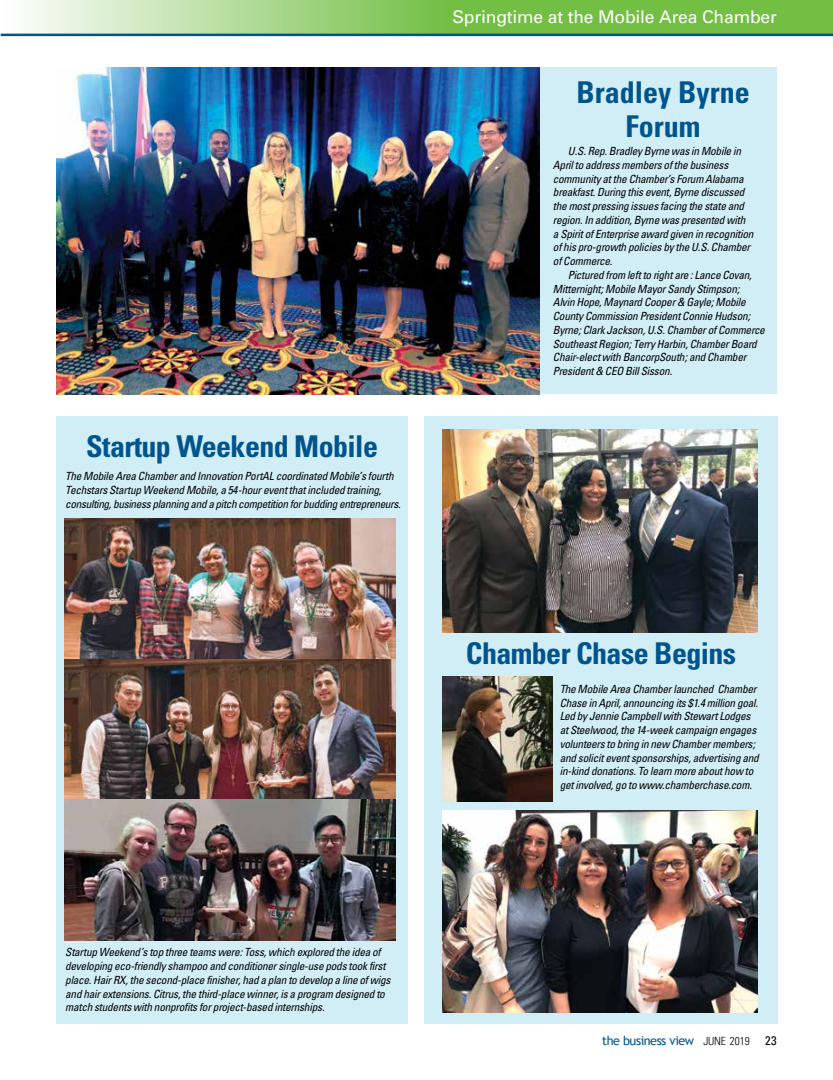
<style>
.page{position:relative;width:833px;height:1080px;background:#fff}
.page>*{position:absolute;margin:0;border:0;box-sizing:border-box;transform-origin:0 0}
.t1{font:700 condensed 30px "Univers";letter-spacing:-.02em;color:#00548d}
.t2{font:700 condensed 30px/33.8px "Univers";color:#00548d;text-align:center}
.t3{font:17.5px "Univers";letter-spacing:-.01em;color:#fff}
.t4{font:12.5px "Trebuchet MS";letter-spacing:-.035em;color:#00548d}
.t5{font:italic condensed 11.25px/13.8px "Univers";letter-spacing:-.02em;color:#000}
.s1{font-family:"Univers";font-weight:300;font-stretch:condensed;font-size:11.25px;color:#000}
.s2{font-family:"Univers";font-stretch:condensed;color:#000}
</style>
<div class="page">
<div style="left:56px;top:417px;width:352px;height:607px;background:#d1edf6"></div>
<div style="left:56px;top:68px;width:720px;height:326px;background:#d1edf6"></div>
<img style="left:56px;top:68px;width:483px;height:327px">
<div style="left:424px;top:416px;width:353px;height:608px;background:#d1edf6"></div>
<img style="left:442px;top:430px;width:315px;height:202px">
<img style="left:442px;top:677px;width:110px;height:125px">
<img style="left:442px;top:810px;width:315px;height:202px">
<img style="left:65px;top:519px;width:331px;height:421px">
<svg style="left:0;top:0;width:832px;height:34px;background:#96ce76"></svg>
<hr style="left:1px;top:34px;width:831px;height:2px;background:#00548d">
<h1 class="t1" style="left:86px;top:428px;width:293px">Startup Weekend Mobile</h1>
<p class="t5" style="left:65px;top:469px;width:337px">The Mobile Area Chamber and Innovation PortAL coordinated Mobile’s fourth<br>Techstars Startup Weekend Mobile, a 54-hour event that included training, consulting, business planning and a pitch competition for budding entrepreneurs.</p>
<h2 class="t3" style="left:452px;top:7px;width:326px">Springtime at the Mobile Area Chamber</h2>
<h1 class="t2" style="left:576px;top:76px;width:175px">Bradley Byrne<br>Forum</h1>
<p class="t5" style="left:553px;top:144px;width:202px;text-indent:15px">U.S. Rep. Bradley Byrne was in Mobile in April to address members of the business community at the Chamber’s Forum Alabama breakfast. During this event, Byrne discussed the most pressing issues facing the state and region. In addition, Byrne was presented with a Spirit of Enterprise award given in recognition of his pro-growth policies by the U.S. Chamber of Commerce.</p>
<p class="t5" style="left:553px;top:268px;width:213px;text-indent:15px">Pictured from left to right are : Lance Covan, Mitternight; Mobile Mayor Sandy Stimpson;<br>Alvin Hope, Maynard Cooper &amp; Gayle; Mobile County Commission President Connie Hudson; Byrne; Clark Jackson, U.S. Chamber of Commerce Southeast Region; Terry Harbin, Chamber Board Chair-elect with BancorpSouth; and Chamber President &amp; CEO Bill Sisson.</p>
<h1 class="t1" style="left:466px;top:635px;width:272px">Chamber Chase Begins</h1>
<p class="t5" style="left:559px;top:682px;width:201px">The Mobile Area Chamber launched Chamber Chase in April, announcing its $1.4 million goal.<br>Led by Jennie Campbell with Stewart Lodges at Steelwood, the 14-week campaign engages volunteers to bring in new Chamber members; and solicit event sponsorships, advertising and in-kind donations. To learn more about how to get involved, go to www.chamberchase.com.</p>
<p class="t5" style="left:65px;top:945px;width:327px">Startup Weekend’s top three teams were: Toss, which explored the idea of developing eco-friendly shampoo and conditioner single-use pods took first place. Hair RX, the second-place finisher, had a plan to develop a line of wigs and hair extensions. Citrus, the third-place winner, is a program designed to match students with nonprofits for project-based internships.</p>
<p class="t4" style="left:602px;top:1033px;width:176px">the business view <span class="s1">JUNE 2019</span> <span class="s2">23</span></p>
</div>
